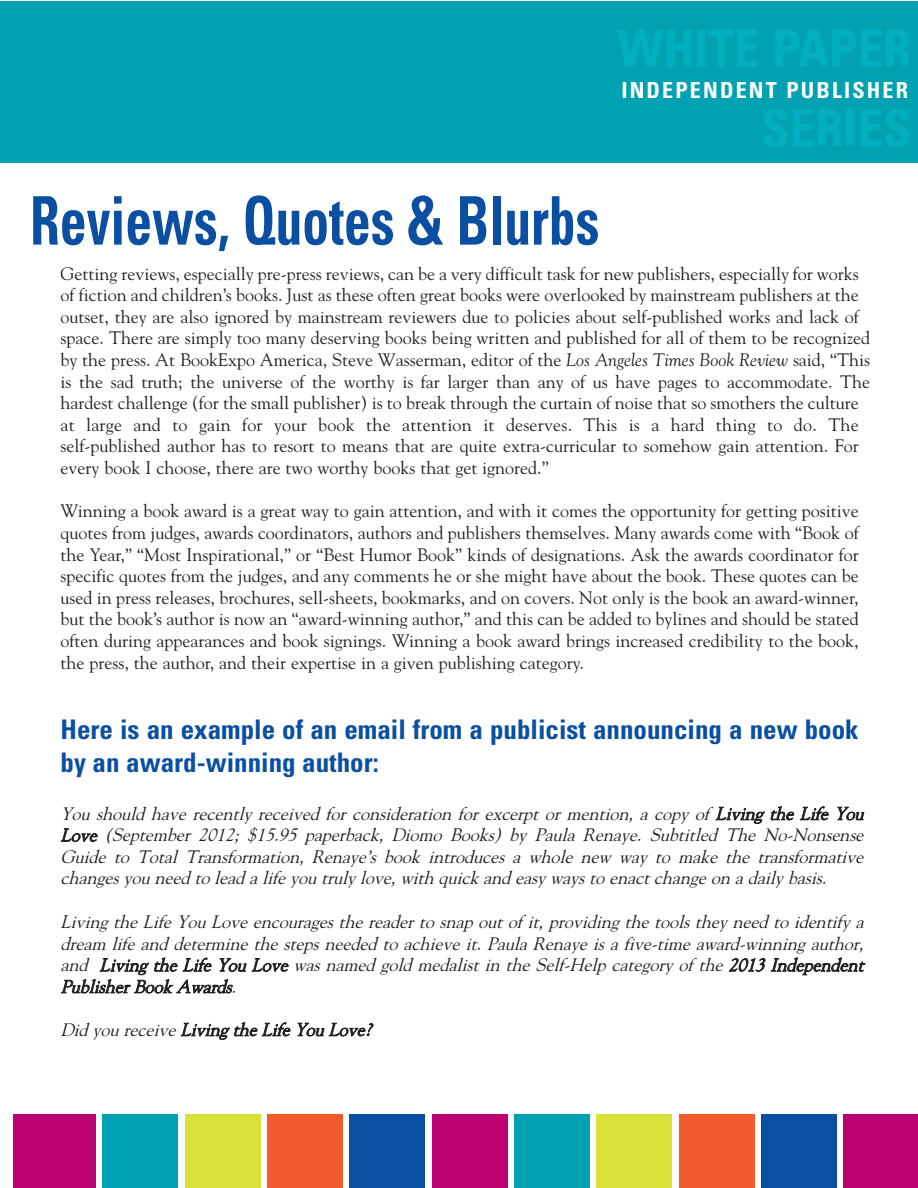
<style>
.page{position:relative;width:918px;height:1188px;background:#fff}
.page>*{position:absolute;margin:0;border:0;box-sizing:border-box;transform-origin:0 0}
.t1{font:700 condensed 67.05px "Univers";color:#0a4fa2;scale:.8 1}
.t2{font:700 condensed 27px/32.4px "Univers";color:#0a4fa2}
.t3{font:700 condensed 22.05px "Univers";letter-spacing:.1em;color:#fff}
.t4{font:18px/21.6px "Goudy";color:#231f20}
.t5{font:italic 18px/21.5px "Goudy";color:#231f20;text-align:justify}
.s1{font-style:italic}
</style>
<div class="page">
<div style="left:0;top:1px;width:918px;height:162px;background:#00a2b2"></div>
<div style="left:14px;top:1114px;width:82px;height:74px;background:#bd0172"></div>
<div style="left:102px;top:1114px;width:76px;height:74px;background:#00a2b2"></div>
<div style="left:185px;top:1114px;width:76px;height:74px;background:#d9e139"></div>
<div style="left:267px;top:1114px;width:76px;height:74px;background:#f15b2e"></div>
<div style="left:349px;top:1114px;width:76px;height:74px;background:#0a4fa2"></div>
<div style="left:432px;top:1114px;width:76px;height:74px;background:#bd0172"></div>
<div style="left:514px;top:1114px;width:76px;height:74px;background:#00a2b2"></div>
<div style="left:596px;top:1114px;width:76px;height:74px;background:#d9e139"></div>
<div style="left:679px;top:1114px;width:76px;height:74px;background:#f15b2e"></div>
<div style="left:761px;top:1114px;width:76px;height:74px;background:#0a4fa2"></div>
<div style="left:843px;top:1114px;width:75px;height:74px;background:#bd0172"></div>
<p class="t3" style="left:621px;top:82px;width:288px">INDEPENDENT PUBLISHER</p>
<h1 class="t1" style="left:30px;top:196px;width:713px">Reviews, Quotes &amp; Blurbs</h1>
<p class="t4" style="left:61px;top:264px;width:811px">Getting reviews, especially pre-press reviews, can be a very difficult task for new publishers, especially for works of fiction and children’s books. Just as these often great books were overlooked by mainstream publishers at the outset, they are also ignored by mainstream reviewers due to policies about self-published works and lack of space. There are simply too many deserving books being written and published for all of them to be recognized by the press. At BookExpo America, Steve Wasserman, editor of the <span class="s1">Los Angeles Times Book Review</span> said, “This is the sad truth; the universe of the worthy is far larger than any of us have pages to accommodate. The hardest challenge (for the small publisher) is to break through the curtain of noise that so smothers the culture at large and to gain for your book the attention it deserves. This is a hard thing to do. The self-published author has to resort to means that are quite extra-curricular to somehow gain attention. For every book I choose, there are two worthy books that get ignored.”</p>
<p class="t4" style="left:61px;top:502px;width:800px;text-align:justify">Winning a book award is a great way to gain attention, and with it comes the opportunity for getting positive quotes from judges, awards coordinators, authors and publishers themselves. Many awards come with “Book of the Year,” “Most Inspirational,” or “Best Humor Book” kinds of designations. Ask the awards coordinator for specific quotes from the judges, and any comments he or she might have about the book. These quotes can be used in press releases, brochures, sell-sheets, bookmarks, and on covers. Not only is the book an award-winner, but the book’s author is now an “award-winning author,” and this can be added to bylines and should be stated often during appearances and book signings. Winning a book award brings increased credibility to the book, the press, the author, and their expertise in a given publishing category.</p>
<h2 class="t2" style="left:61px;top:716px;width:800px">Here is an example of an email from a publicist announcing a new book by an award-winning author:</h2>
<p class="t5" style="left:61px;top:802px;width:810px">Youshouldhaverecentlyreceivedforconsiderationforexcerptormention,acopyof LivingtheLifeYou Love (Sep tember 2012; $15.95 p ap erback, Diomo Books) by Paula Renaye. Subtitled The No-Nonsense Guide to Total Transformation, Renaye’s book introduces a whole new way to make the transformative changesyouneedtoleadalifeyoutrulylove,withquickandeasywaystoenactchangeonadailybasis.</p>
<p class="t5" style="left:61px;top:910px;width:810px">LivingtheLifeYouLoveencouragesthereadertosnap outof it,p rovidingthetoolstheyneedtoidentifya dream lifeanddeterminethestep sneededtoachieveit.PaulaRenayeisafive-timeaward-winningauthor, and LivingtheLifeYouLovewasnamedgoldmedalistintheSelf-Help categoryof the2013Indep endent PublisherBookAwards.</p>
<p class="t5" style="left:61px;top:1018px;width:317px">DidyoureceiveLivingtheLifeYouLove?</p>
</div>
